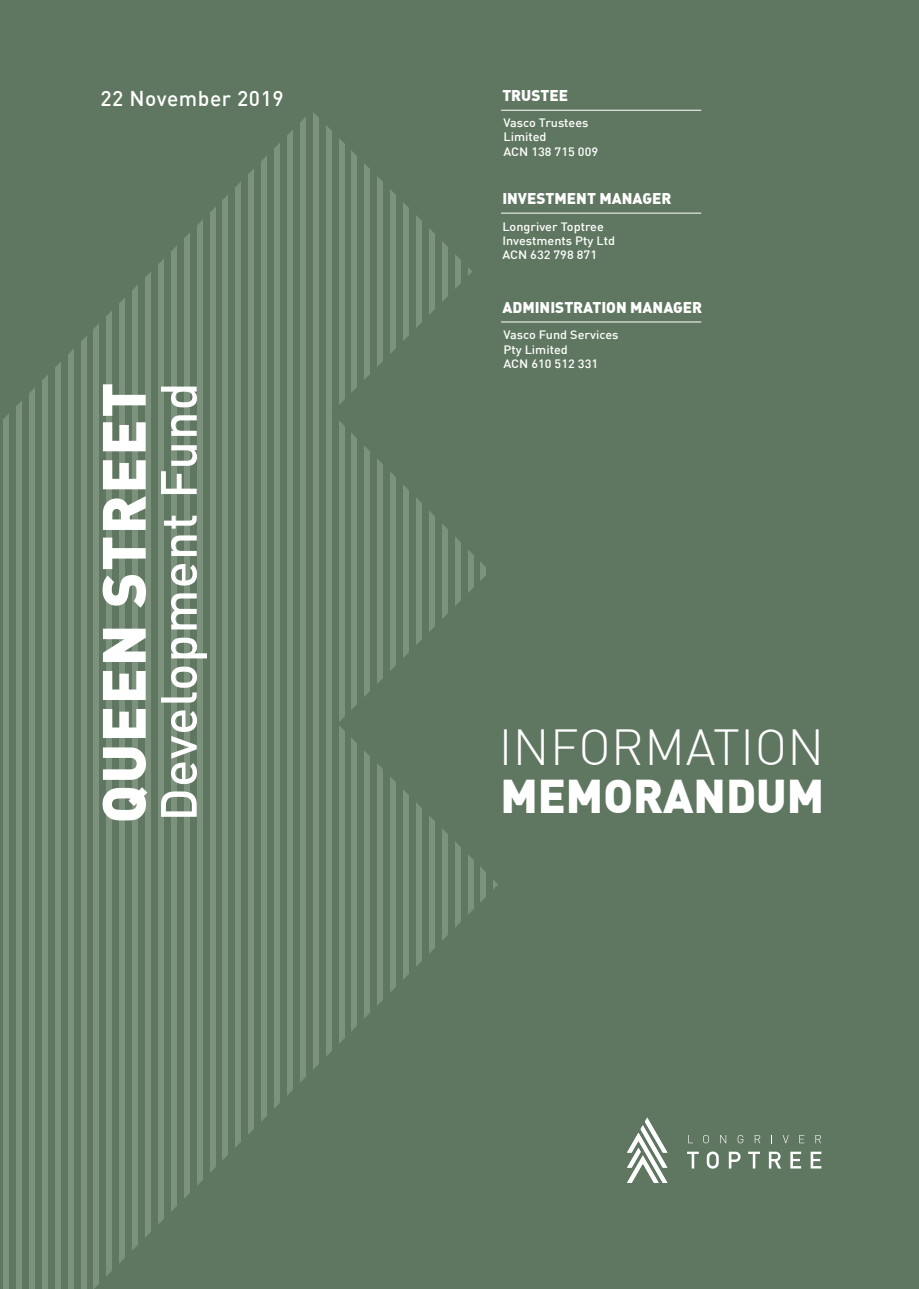
<style>
.page{position:relative;width:919px;height:1289px;background:#fff}
.page>*{position:absolute;margin:0;border:0;box-sizing:border-box;transform-origin:0 0}
.t1{font:60px "DIN Black Alternate";letter-spacing:.025em;color:#fff}
.t2{font:500 50.1px "DIN";letter-spacing:.025em;color:#fff}
.t3{font:300 49.65px "DIN";letter-spacing:.01em;color:#fff}
.t4{font:46.35px "DIN Black Alternate";color:#fff}
.t5{font:500 21px "DIN";letter-spacing:.025em;color:#fff}
.t6{font:15.3px "DIN Black Alternate";color:#fff}
.t7{font:500 12px/14.2px "DIN";color:#fff;scale:1.06 1}
</style>
<div class="page">
<div style="left:0;top:0;width:918px;height:1288px;background:#5f7760"></div>
<svg style="left:687px;top:1151px;width:11px;height:17px"></svg>
<svg style="left:706px;top:1151px;width:12px;height:17px"></svg>
<svg style="left:728px;top:1151px;width:12px;height:17px"></svg>
<svg style="left:748px;top:1151px;width:12px;height:17px"></svg>
<svg style="left:768px;top:1151px;width:13px;height:17px"></svg>
<svg style="left:790px;top:1151px;width:11px;height:17px"></svg>
<svg style="left:810px;top:1151px;width:11px;height:17px"></svg>
<svg style="left:688px;top:1135px;width:5px;height:8px"></svg>
<svg style="left:703px;top:1135px;width:5px;height:8px"></svg>
<svg style="left:720px;top:1135px;width:6px;height:8px"></svg>
<svg style="left:737px;top:1135px;width:6px;height:8px"></svg>
<svg style="left:754px;top:1135px;width:6px;height:8px"></svg>
<svg style="left:782px;top:1135px;width:6px;height:8px"></svg>
<svg style="left:799px;top:1135px;width:5px;height:8px"></svg>
<svg style="left:815px;top:1135px;width:6px;height:8px"></svg>
<svg style="left:627px;top:1117px;width:40px;height:65px"></svg>
<hr style="left:501px;top:110px;width:200px;height:1px;background:#fff">
<hr style="left:501px;top:213px;width:200px;height:1px;background:#fff">
<hr style="left:501px;top:321px;width:200px;height:1px;background:#fff">
<div style="left:3px;top:414px;width:6px;height:874px;background:#7d927d"></div>
<div style="left:16px;top:401px;width:6px;height:887px;background:#7d927d"></div>
<div style="left:29px;top:388px;width:6px;height:900px;background:#7d927d"></div>
<div style="left:42px;top:375px;width:6px;height:913px;background:#7d927d"></div>
<div style="left:55px;top:362px;width:6px;height:926px;background:#7d927d"></div>
<div style="left:68px;top:349px;width:6px;height:939px;background:#7d927d"></div>
<div style="left:81px;top:337px;width:5px;height:951px;background:#7d927d"></div>
<div style="left:93px;top:324px;width:6px;height:964px;background:#7d927d"></div>
<div style="left:106px;top:311px;width:6px;height:965px;background:#7d927d"></div>
<div style="left:119px;top:298px;width:6px;height:965px;background:#7d927d"></div>
<div style="left:132px;top:285px;width:6px;height:965px;background:#7d927d"></div>
<div style="left:145px;top:272px;width:6px;height:965px;background:#7d927d"></div>
<div style="left:158px;top:259px;width:6px;height:965px;background:#7d927d"></div>
<div style="left:171px;top:246px;width:6px;height:965px;background:#7d927d"></div>
<div style="left:184px;top:233px;width:6px;height:965px;background:#7d927d"></div>
<div style="left:197px;top:221px;width:5px;height:964px;background:#7d927d"></div>
<div style="left:210px;top:208px;width:5px;height:964px;background:#7d927d"></div>
<div style="left:222px;top:195px;width:6px;height:965px;background:#7d927d"></div>
<div style="left:235px;top:182px;width:6px;height:965px;background:#7d927d"></div>
<div style="left:248px;top:169px;width:6px;height:965px;background:#7d927d"></div>
<div style="left:261px;top:156px;width:6px;height:965px;background:#7d927d"></div>
<div style="left:274px;top:143px;width:6px;height:965px;background:#7d927d"></div>
<div style="left:287px;top:130px;width:6px;height:965px;background:#7d927d"></div>
<div style="left:300px;top:117px;width:6px;height:965px;background:#7d927d"></div>
<div style="left:313px;top:112px;width:5px;height:957px;background:#7d927d"></div>
<div style="left:326px;top:125px;width:5px;height:931px;background:#7d927d"></div>
<div style="left:339px;top:138px;width:5px;height:905px;background:#7d927d"></div>
<svg style="left:351px;top:150px;width:6px;height:881px;background:#7a8f7a"></svg>
<svg style="left:364px;top:163px;width:6px;height:855px;fill:#7d927d"></svg>
<svg style="left:377px;top:176px;width:6px;height:829px;fill:#7d927d"></svg>
<svg style="left:390px;top:189px;width:6px;height:803px;fill:#7d927d"></svg>
<svg style="left:403px;top:202px;width:6px;height:777px;fill:#7d927d"></svg>
<svg style="left:416px;top:215px;width:6px;height:751px;fill:#7d927d"></svg>
<svg style="left:429px;top:228px;width:6px;height:725px"></svg>
<svg style="left:442px;top:241px;width:5px;height:699px"></svg>
<svg style="left:455px;top:254px;width:5px;height:673px"></svg>
<svg style="left:468px;top:267px;width:5px;height:647px"></svg>
<h3 class="t5" style="left:101px;top:85px;width:184px">22 November 2019</h3>
<p class="t6" style="left:502px;top:85px;width:67px">TRUSTEE</p>
<p class="t7" style="left:503px;top:115px;width:91px">Vasco Trustees<br>Limited<br>ACN 138 715 009</p>
<p class="t6" style="left:502px;top:189px;width:170px">INVESTMENT MANAGER</p>
<p class="t7" style="left:502px;top:219px;width:108px">Longriver Toptree<br>Investments Pty Ltd<br>ACN 632 798 871</p>
<h1 class="t1" style="left:84px;top:823px;width:442px;rotate:-90deg">QUEEN STREET</h1>
<h2 class="t2" style="left:146px;top:821px;width:440px;rotate:-90deg">Development Fund</h2>
<p class="t6" style="left:502px;top:297px;width:201px">ADMINISTRATION MANAGER</p>
<p class="t7" style="left:503px;top:327px;width:110px">Vasco Fund Services<br>Pty Limited<br>ACN 610 512 331</p>
<h3 class="t3" style="left:498px;top:717px;width:327px">INFORMATION</h3>
<h3 class="t4" style="left:500px;top:764px;width:325px">MEMORANDUM</h3>
</div>
